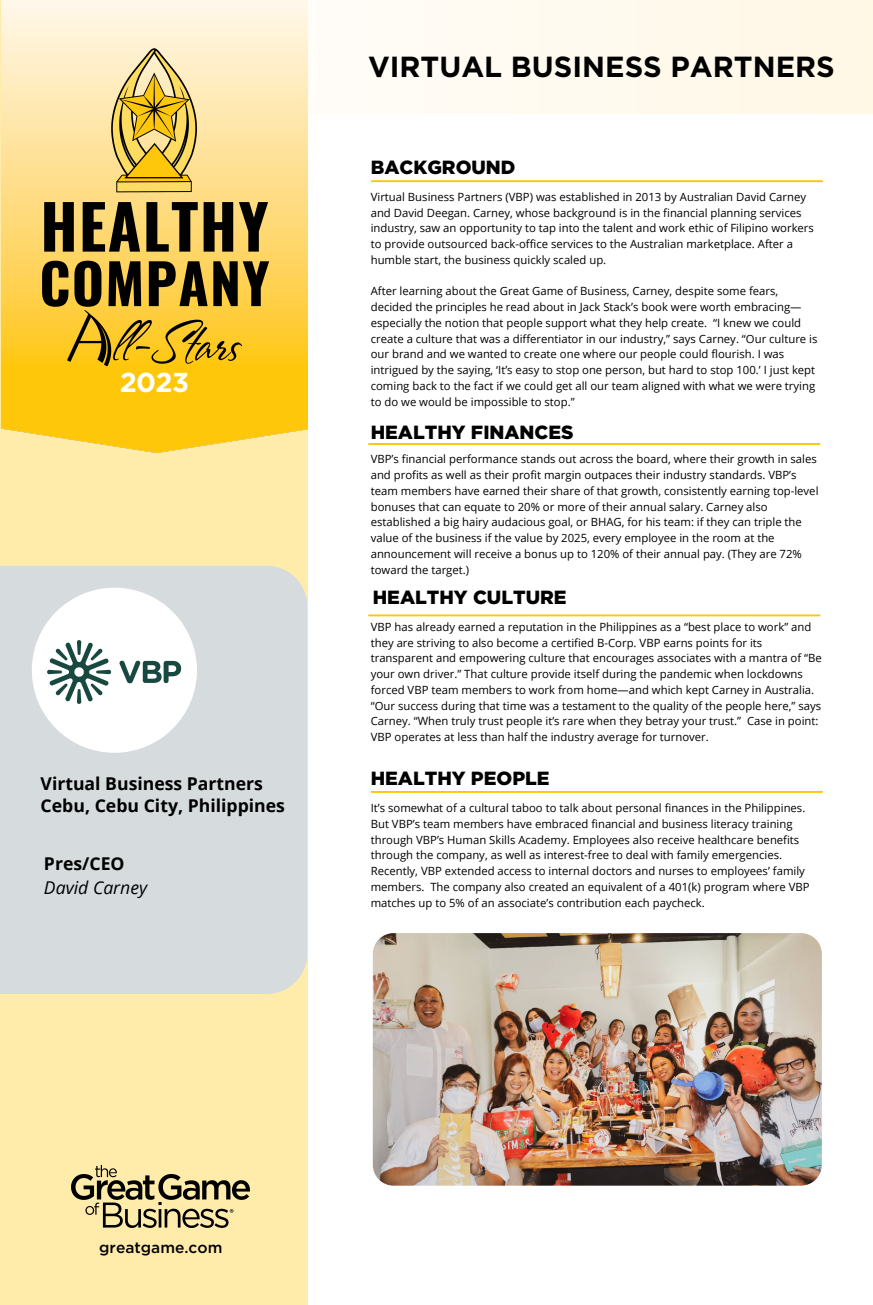
<style>
.page{position:relative;width:873px;height:1305px;background:#fff}
.page>*{position:absolute;margin:0;border:0;box-sizing:border-box;transform-origin:0 0}
.t1{font:700 61.15px "Oswald";letter-spacing:.02em;color:#000}
.t2{font:700 55.35px "Oswald";letter-spacing:.02em;color:#000}
.t3{font:700 29.05px "Gotham";color:#000}
.t4{font:700 27.35px "Gotham";color:#fff}
.t5{font:900 19.05px "Gotham";color:#000}
.t6{font:700 17.65px/22.1px "Open Sans";color:#000}
.t7{font:italic 17.65px "Open Sans";color:#000}
.t8{font:500 15.5px "Gotham";color:#000}
.t9{font:11.3px/15.8px "Open Sans";color:#000}
</style>
<div class="page">
<div style="left:0;top:0;width:307px;height:1305px;background:#ffecab"></div>
<div style="left:0;top:566px;width:307px;height:428px;background:#d6dbde"></div>
<img style="left:2px;top:0;width:306px;height:453px">
<img style="left:68px;top:311px;width:174px;height:54px">
<img style="left:72px;top:39px;width:165px;height:165px">
<img style="left:72px;top:1166px;width:178px;height:61px">
<img style="left:373px;top:933px;width:449px;height:253px;border-radius:21px">
<hr style="left:372px;top:791px;width:450px;height:2px;background:#ffc600">
<hr style="left:369px;top:614px;width:451px;height:2px;background:#ffc600">
<div style="left:32px;top:588px;width:165px;height:165px;background:#fff;border-radius:50%"></div>
<hr style="left:372px;top:180px;width:450px;height:2px;background:#ffc600">
<img style="left:48px;top:640px;width:133px;height:63px">
<hr style="left:369px;top:443px;width:451px;height:2px;background:#ffc600">
<p class="t1" style="left:40px;top:179px;width:230px">HEALTHY</p>
<h1 class="t2" style="left:39px;top:240px;width:232px">COMPANY</h1>
<h1 class="t4" style="left:120px;top:370px;width:71px">2023</h1>
<p class="t6" style="left:41px;top:772px;width:246px">Virtual Business Partners<br>Cebu, Cebu City, Philippines</p>
<h3 class="t6" style="left:44px;top:852px;width:82px">Pres/CEO</h3>
<p class="t7" style="left:44px;top:875px;width:105px">David Carney</p>
<h3 class="t3" style="left:368px;top:54px;width:468px">VIRTUAL BUSINESS PARTNERS</h3>
<p class="t5" style="left:371px;top:159px;width:146px">BACKGROUND</p>
<h4 class="t9" style="left:371px;top:189px;width:445px">Virtual Business Partners (VBP) was established in 2013 by Australian David Carney and David Deegan. Carney, whose background is in the financial planning services industry, saw an opportunity to tap into the talent and work ethic of Filipino workers to provide outsourced back-office services to the Australian marketplace. After a humble start, the business quickly scaled up.</h4>
<h5 class="t9" style="left:371px;top:283px;width:448px">After learning about the Great Game of Business, Carney, despite some fears, decided the principles he read about in Jack Stack’s book were worth embracing— especially the notion that people support what they help create. “I knew we could create a culture that was a differentiator in our industry,” says Carney. “Our culture is our brand and we wanted to create one where our people could flourish. I was intrigued by the saying, ‘It’s easy to stop one person, but hard to stop 100.’ I just kept coming back to the fact if we could get all our team aligned with what we were trying to do we would be impossible to stop.”</h5>
<h6 class="t5" style="left:371px;top:424px;width:204px">HEALTHY FINANCES</h6>
<p class="t9" style="left:371px;top:451px;width:449px">VBP’s financial performance stands out across the board, where their growth in sales and profits as well as their profit margin outpaces their industry standards. VBP’s team members have earned their share of that growth, consistently earning top-level bonuses that can equate to 20% or more of their annual salary. Carney also established a big hairy audacious goal, or BHAG, for his team: if they can triple the value of the business if the value by 2025, every employee in the room at the announcement will receive a bonus up to 120% of their annual pay. (They are 72% toward the target.)</p>
<h2 class="t5" style="left:373px;top:589px;width:195px">HEALTHY CULTURE</h2>
<p class="t9" style="left:371px;top:619px;width:453px">VBP has already earned a reputation in the Philippines as a “best place to work” and they are striving to also become a certified B-Corp. VBP earns points for its transparent and empowering culture that encourages associates with a mantra of “Be your own driver.” That culture provide itself during the pandemic when lockdowns forced VBP team members to work from home—and which kept Carney in Australia. “Our success during that time was a testament to the quality of the people here,” says Carney. “When truly trust people it’s rare when they betray your trust.” Case in point:<br>VBP operates at less than half the industry average for turnover.</p>
<h3 class="t5" style="left:371px;top:770px;width:180px">HEALTHY PEOPLE</h3>
<p class="t9" style="left:371px;top:800px;width:440px">It’s somewhat of a cultural taboo to talk about personal finances in the Philippines.<br>But VBP’s team members have embraced financial and business literacy training through VBP’s Human Skills Academy. Employees also receive healthcare benefits through the company, as well as interest-free to deal with family emergencies.<br>Recently, VBP extended access to internal doctors and nurses to employees’ family members. The company also created an equivalent of a 401(k) program where VBP matches up to 5% of an associate’s contribution each paycheck.</p>
<p class="t8" style="left:99px;top:1241px;width:125px">greatgame.com</p>
</div>
